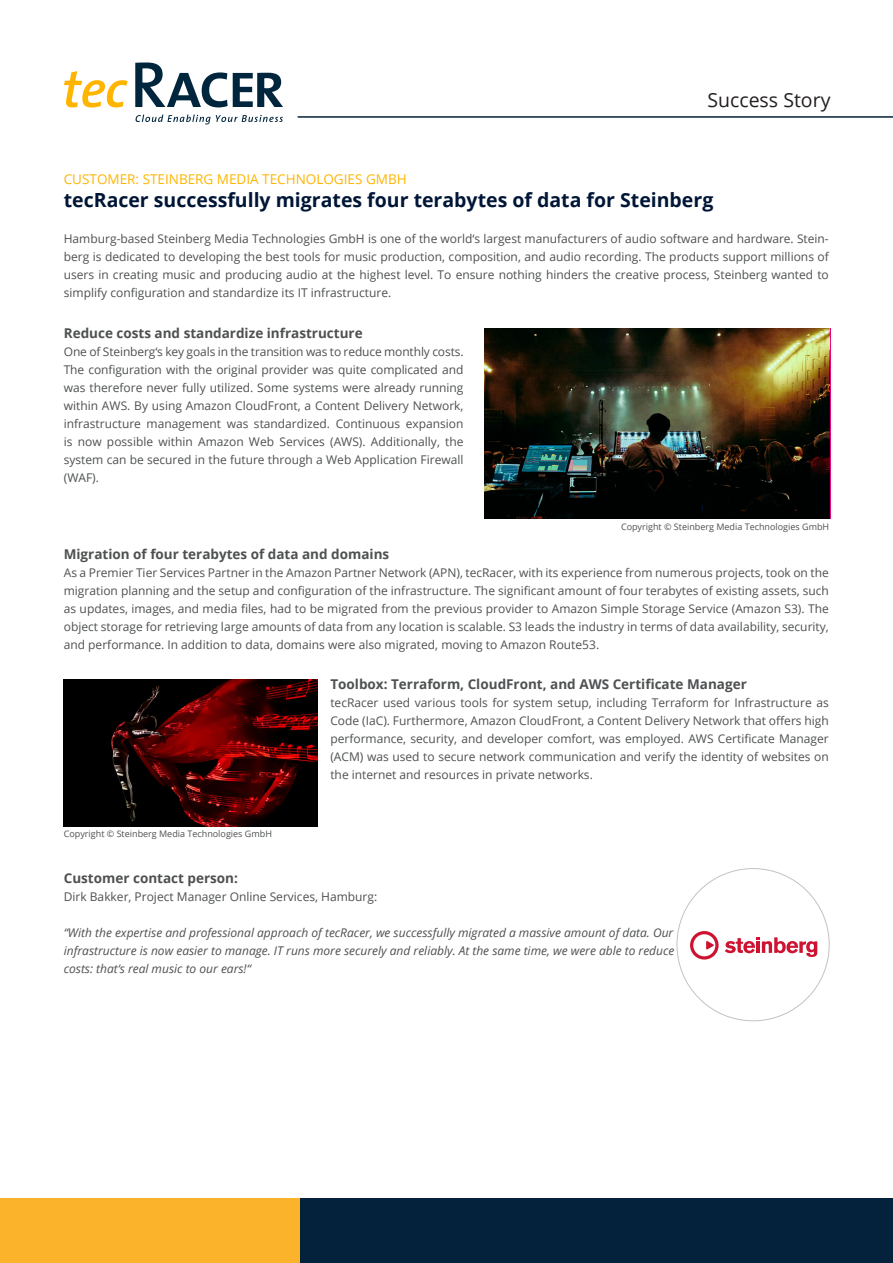
<style>
.page{position:relative;width:893px;height:1263px;background:#fff}
.page>*{position:absolute;margin:0;border:0;box-sizing:border-box;transform-origin:0 0}
.Copy{font:700 19.5px "Open Sans";color:#001637}
.t1{font:19.5px "Open Sans";color:#231f20}
.Copy-2{font:700 13.5px "Open Sans";color:#4e5051}
.Copy-3{font:13.5px "Open Sans";color:#ffb500}
.Copy-4{font:12px/18px "Open Sans";color:#4e5051;text-align:justify}
.Copy-5{font:italic 12px/18px "Open Sans";color:#4e5051;text-align:justify}
.Copy-6{font:9px "Open Sans";color:#4e5051}
</style>
<div class="page">
<svg style="left:64px;top:71px;width:64px;height:37px"></svg>
<svg style="left:135px;top:63px;width:148px;height:44px"></svg>
<svg style="left:136px;top:115px;width:147px;height:9px"></svg>
<div style="left:0;top:1198px;width:301px;height:65px;background:#fcb32c"></div>
<div style="left:301px;top:1198px;width:592px;height:65px;background:#04223b"></div>
<hr style="left:298px;top:116px;width:595px;height:2px;background:#04223b">
<img style="left:485px;top:328px;width:345px;height:191px">
<svg style="left:725px;top:937px;width:92px;height:20px"></svg>
<svg style="left:690px;top:931px;width:29px;height:28px"></svg>
<img style="left:64px;top:679px;width:254px;height:147px">
<h1 class="t1" style="left:707px;top:87px;width:125px">Success Story</h1>
<p class="Copy-3" style="left:64px;top:170px;width:344px">CUSTOMER: STEINBERG MEDIA TECHNOLOGIES GMBH</p>
<p class="Copy" style="left:64px;top:187px;width:651px">tecRacer successfully migrates four terabytes of data for Steinberg</p>
<p class="Copy-4" style="left:64px;top:230px;width:767px">Hamburg-based Steinberg Media Technologies GmbH is one of the world‘s largest manufacturers of audio software and hardware. Stein&shy;berg is dedicated to developing the best tools for music production, composition, and audio recording. The products support millions of users in creating music and producing audio at the highest level. To ensure nothing hinders the creative process, Steinberg wanted to simplify configuration and standardize its IT infrastructure.</p>
<p class="Copy-2" style="left:64px;top:324px;width:300px">Reduce costs and standardize infrastructure</p>
<p class="Copy-4" style="left:64px;top:342px;width:401px">One of Steinberg‘s key goals in the transition was to reduce monthly costs.<br>The configuration with the original provider was quite complicated and was therefore never fully utilized. Some systems were already running within AWS. By using Amazon CloudFront, a Content Delivery Network, infrastructure management was standardized. Continuous expansion is now possible within Amazon Web Services (AWS). Additionally, the system can be secured in the future through a Web Application Firewall (WAF).</p>
<p class="Copy-6" style="left:621px;top:521px;width:210px">Copyright © Steinberg Media Technologies GmbH</p>
<p class="Copy-2" style="left:64px;top:544px;width:327px">Migration of four terabytes of data and domains</p>
<p class="Copy-4" style="left:64px;top:563px;width:767px">As a Premier Tier Services Partner in the Amazon Partner Network (APN), tecRacer, with its experience from numerous projects, took on the migration planning and the setup and configuration of the infrastructure. The significant amount of four terabytes of existing assets, such as updates, images, and media files, had to be migrated from the previous provider to Amazon Simple Storage Service (Amazon S3). The object storage for retrieving large amounts of data from any location is scalable. S3 leads the industry in terms of data availability, security, and performance. In addition to data, domains were also migrated, moving to Amazon Route53.</p>
<p class="Copy-2" style="left:330px;top:675px;width:418px">Toolbox: Terraform, CloudFront, and AWS Certificate Manager</p>
<p class="Copy-4" style="left:330px;top:693px;width:500px">tecRacer used various tools for system setup, including Terraform for Infrastructure as Code (IaC). Furthermore, Amazon CloudFront, a Content Delivery Network that offers high performance, security, and developer comfort, was employed. AWS Certificate Manager (ACM) was used to secure network communication and verify the identity of websites on the internet and resources in private networks.</p>
<p class="Copy-6" style="left:64px;top:828px;width:210px">Copyright © Steinberg Media Technologies GmbH</p>
<p class="Copy-2" style="left:64px;top:868px;width:176px">Customer contact person:</p>
<p class="Copy-4" style="left:64px;top:887px;width:315px">Dirk Bakker, Project Manager Online Services, Hamburg:</p>
<p class="Copy-5" style="left:64px;top:923px;width:612px">“With the expertise and professional approach of tecRacer, we successfully migrated a massive amount of data. Our infrastructure is now easier to manage. IT runs more securely and reliably. At the same time, we were able to reduce costs: that‘s real music to our ears!“</p>
</div>
